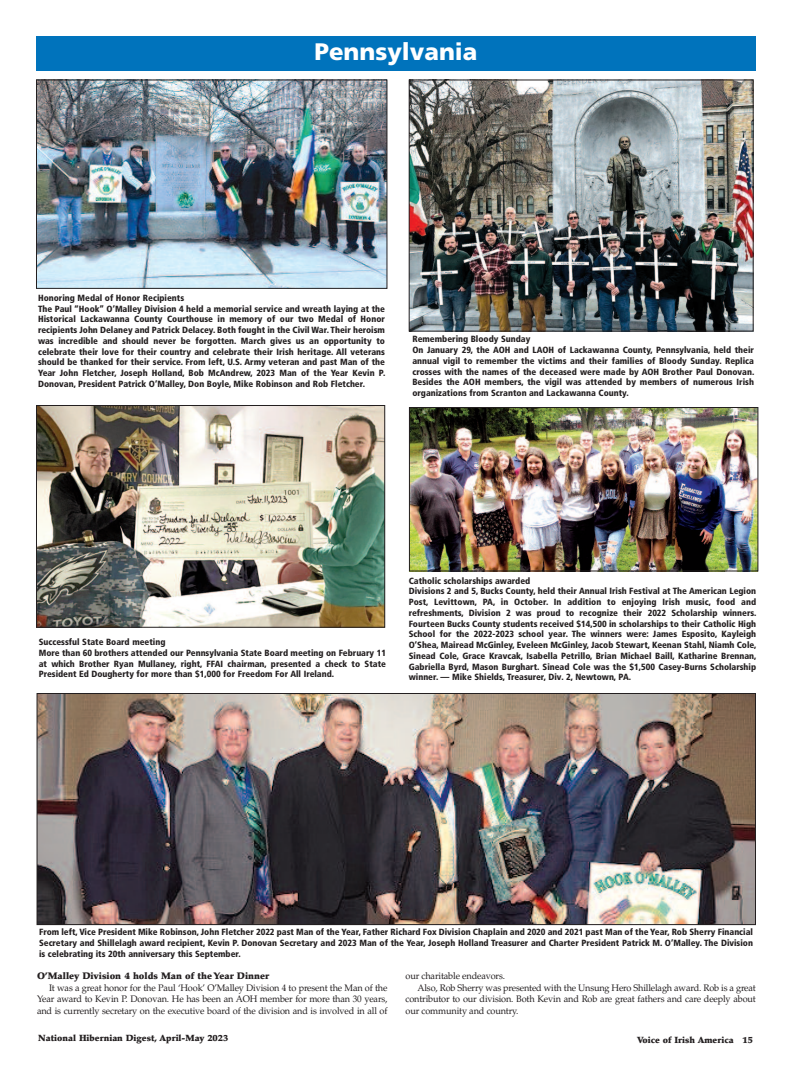
<style>
.page{position:relative;width:792px;height:1080px;background:#fff}
.page>*{position:absolute;margin:0;border:0;box-sizing:border-box;transform-origin:0 0}
.t1{font:900 23.9px "Frutiger";color:#fff}
.t2{font:9.5px/11.5px "Palatino";letter-spacing:-.02em;color:#231f20;text-align:justify}
.t3{font:900 9.5px "Palatino";color:#231f20}
.t4{font:900 condensed 9px/10.7px "Frutiger";color:#231f20}
.t5{font:900 9px "Palatino";color:#231f20}
</style>
<div class="page">
<div style="left:36px;top:36px;width:720px;height:34px;background:#0073bc"></div>
<img style="left:411px;top:409px;width:345px;height:160px">
<div style="left:409px;top:407px;width:349px;height:164px;border:1px solid #231f20"></div>
<img style="left:411px;top:81px;width:341px;height:249px">
<div style="left:409px;top:79px;width:345px;height:253px;border:1px solid #231f20"></div>
<img style="left:39px;top:695px;width:715px;height:228px">
<div style="left:37px;top:693px;width:719px;height:232px;border:1px solid #231f20"></div>
<img style="left:38px;top:407px;width:345px;height:219px">
<div style="left:36px;top:405px;width:349px;height:223px;border:1px solid #231f20"></div>
<img style="left:38px;top:81px;width:347px;height:206px">
<div style="left:36px;top:79px;width:351px;height:210px;border:1px solid #231f20"></div>
<h1 class="t1" style="left:314px;top:42px;width:165px">Pennsylvania</h1>
<p class="t4" style="left:38px;top:293px;width:349px">Honoring Medal of Honor Recipients<br>The Paul “Hook” O’Malley Division 4 held a memorial service and wreath laying at the Historical Lackawanna County Courthouse in memory of our two Medal of Honor recipients John Delaney and Patrick Delacey. Both fought in the Civil War. Their heroism was incredible and should never be forgotten. March gives us an opportunity to celebrate their love for their country and celebrate their Irish heritage. All veterans should be thanked for their service. From left, U.S. Army veteran and past Man of the Year John Fletcher, Joseph Holland, Bob McAndrew, 2023 Man of the Year Kevin P.<br>Donovan, President Patrick O’Malley, Don Boyle, Mike Robinson and Rob Fletcher.</p>
<p class="t4" style="left:412px;top:335px;width:343px">Remembering Bloody Sunday<br>On January 29, the AOH and LAOH of Lackawanna County, Pennsylvania, held their annual vigil to remember the victims and their families of Bloody Sunday. Replica crosses with the names of the deceased were made by AOH Brother Paul Donovan.<br>Besides the AOH members, the vigil was attended by members of numerous Irish organizations from Scranton and Lackawanna County.</p>
<p class="t4" style="left:39px;top:637px;width:349px">Successful State Board meeting<br>More than 60 brothers attended our Pennsylvania State Board meeting on February 11 at which Brother Ryan Mullaney, right, FFAI chairman, presented a check to State President Ed Dougherty for more than $1,000 for Freedom For All Ireland.</p>
<p class="t4" style="left:409px;top:576px;width:349px">Catholic scholarships awarded<br>Divisions 2 and 5, Bucks County, held their Annual Irish Festival at The American Legion Post, Levittown, PA, in October. In addition to enjoying Irish music, food and refreshments, Division 2 was proud to recognize their 2022 Scholarship winners.<br>Fourteen Bucks County students received $14,500 in scholarships to their Catholic High School for the 2022-2023 school year. The winners were: James Esposito, Kayleigh O’Shea, Mairead McGinley, Eveleen McGinley, Jacob Stewart, Keenan Stahl, Niamh Cole, Sinead Cole, Grace Kravcak, Isabella Petrillo, Brian Michael Baill, Katharine Brennan, Gabriella Byrd, Mason Burghart. Sinead Cole was the $1,500 Casey-Burns Scholarship winner. — Mike Shields, Treasurer, Div. 2, Newtown, PA.</p>
<p class="t4" style="left:39px;top:928px;width:716px;text-align:justify">From left, Vice President Mike Robinson, John Fletcher 2022 past Man of the Year, Father Richard Fox Division Chaplain and 2020 and 2021 past Man of the Year, Rob Sherry Financial Secretary and Shillelagh award recipient, Kevin P. Donovan Secretary and 2023 Man of the Year, Joseph Holland Treasurer and Charter President Patrick M. O’Malley. The Division is celebrating its 20th anniversary this September.</p>
<p class="t3" style="left:37px;top:972px;width:234px">O’Malley Division 4 holds Man of the Year Dinner</p>
<p class="t2" style="left:37px;top:983px;width:352px;text-indent:12px">It was a great honor for the Paul ‘Hook’ O’Malley Division 4 to present the Man of the Year award to Kevin P. Donovan. He has been an AOH member for more than 30 years, and is currently secretary on the executive board of the division and is involved in all of</p>
<p class="t2" style="left:405px;top:971px;width:101px">our charitable endeavors.</p>
<p class="t2" style="left:418px;top:983px;width:340px">Also, Rob Sherry was presented with the Unsung Hero Shillelagh award. Rob is a great</p>
<p class="t2" style="left:405px;top:994px;width:352px">contributor to our division. Both Kevin and Rob are great fathers and care deeply about</p>
<p class="t2" style="left:405px;top:1006px;width:114px">our community and country.</p>
<p class="t5" style="left:38px;top:1035px;width:192px">National Hibernian Digest, April-May 2023</p>
<p class="t5" style="left:637px;top:1036px;width:117px">Voice of Irish America 15</p>
</div>
